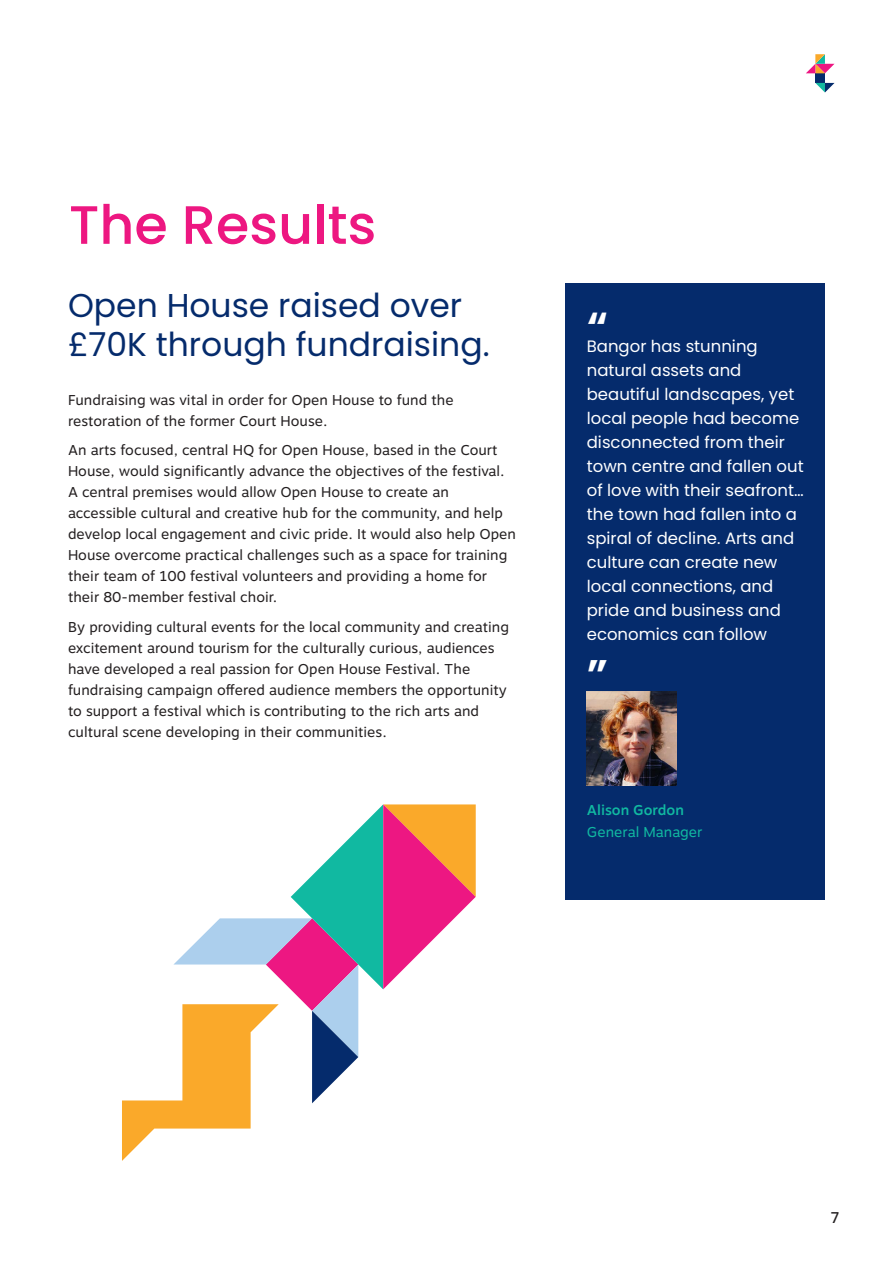
<style>
.page{position:relative;width:893px;height:1263px;background:#fff}
.page>*{position:absolute;margin:0;border:0;box-sizing:border-box;transform-origin:0 0}
.t1{font:500 54px "Poppins";color:#ed1781}
.t2{font:600 45px "Poppins";color:#fff}
.t3{font:33px/39px "Poppins";color:#052b6c}
.t4{font:16.5px/24px "Poppins";color:#fff}
.t5{font:500 15px "Poppins";color:#231f20}
.t6{font:14.25px/21px "Motiva Sans";color:#231f20}
.t7{font:14.25px "Motiva Sans";color:#11b9a1}
.t8{font:500 14.25px "Motiva Sans";color:#11b9a1}
</style>
<div class="page">
<div style="left:566px;top:283px;width:259px;height:616px;background:#052b6c"></div>
<svg style="left:122px;top:804px;width:354px;height:357px"></svg>
<div style="left:815px;top:73px;width:10px;height:10px;background:#052b6c"></div>
<svg style="left:815px;top:83px;width:19px;height:9px"></svg>
<svg style="left:806px;top:54px;width:28px;height:19px"></svg>
<img style="left:587px;top:692px;width:90px;height:93px">
<h1 class="t1" style="left:69px;top:194px;width:309px">The Results</h1>
<h3 class="t3" style="left:68px;top:286px;width:423px">Open House raised over £70K through fundraising.</h3>
<p class="t6" style="left:68px;top:390px;width:387px">Fundraising was vital in order for Open House to fund the restoration of the former Court House.</p>
<p class="t6" style="left:68px;top:440px;width:450px">An arts focused, central HQ for Open House, based in the Court House, would significantly advance the objectives of the festival.<br>A central premises would allow Open House to create an accessible cultural and creative hub for the community, and help develop local engagement and civic pride. It would also help Open House overcome practical challenges such as a space for training their team of 100 festival volunteers and providing a home for their 80-member festival choir.</p>
<p class="t6" style="left:68px;top:617px;width:443px">By providing cultural events for the local community and creating excitement around tourism for the culturally curious, audiences have developed a real passion for Open House Festival. The fundraising campaign offered audience members the opportunity to support a festival which is contributing to the rich arts and cultural scene developing in their communities.</p>
<h2 class="t2" style="left:587px;top:302px;width:23px">“</h2>
<p class="t4" style="left:587px;top:334px;width:218px">Bangor has stunning natural assets and beautiful landscapes, yet local people had become disconnected from their town centre and fallen out of love with their seafront… the town had fallen into a spiral of decline. Arts and culture can create new local connections, and pride and business and economics can follow</p>
<h2 class="t2" style="left:608px;top:682px;width:23px;rotate:-180deg">“</h2>
<p class="t8" style="left:587px;top:800px;width:99px">Alison Gordon</p>
<p class="t7" style="left:587px;top:821px;width:117px">General Manager</p>
<p class="t5" style="left:831px;top:1209px;width:10px">7</p>
</div>
